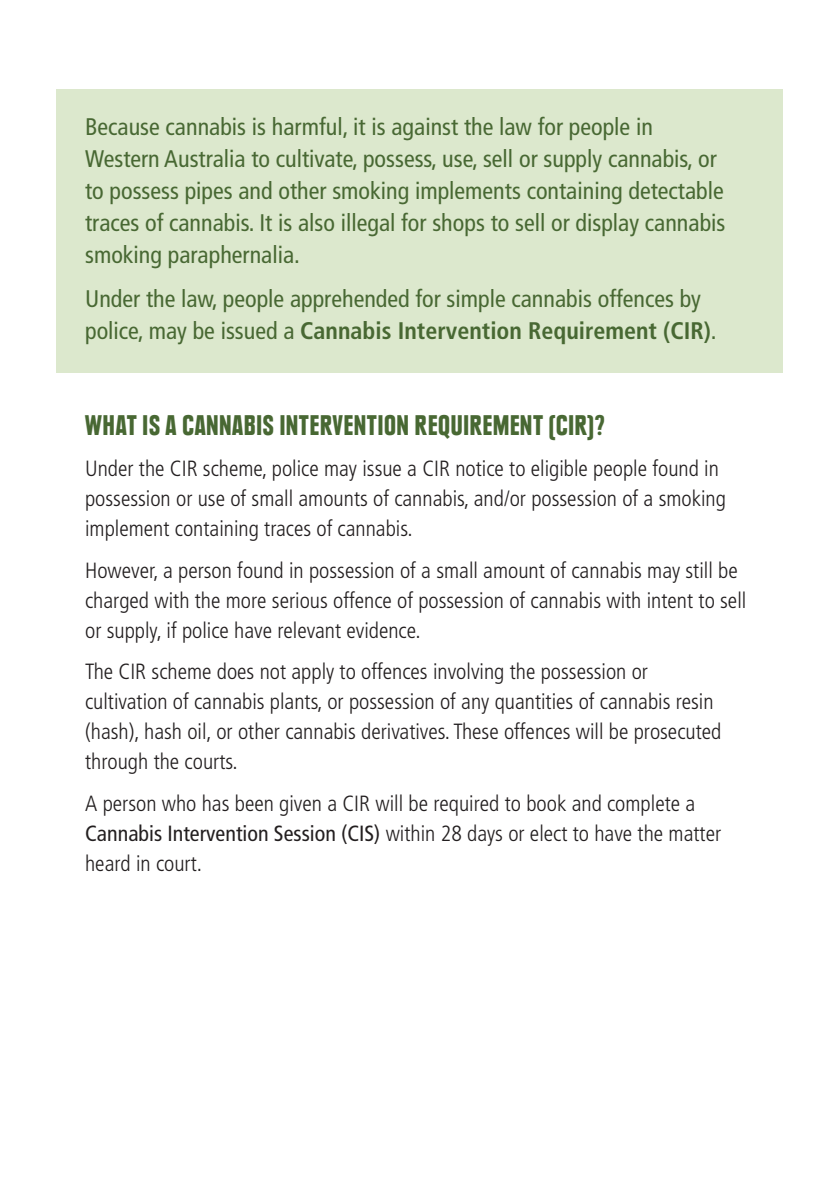
<style>
.page{position:relative;width:840px;height:1191px;background:#fff}
.page>*{position:absolute;margin:0;border:0;box-sizing:border-box;transform-origin:0 0}
.t1{font:900 condensed 28px "Plak LT";letter-spacing:.035em;color:#486833}
.t2{font:condensed 24px/32px "Frutiger LT";color:#486833}
.t3{font:300 condensed 22px/30px "Frutiger LT";color:#231f20}
.s1{font-weight:700}
.s2{font-weight:400}
</style>
<div class="page">
<div style="left:57px;top:89px;width:725px;height:284px;background:#dce8cd"></div>
<p class="t2" style="left:85px;top:112px;width:641px">Because cannabis is harmful, it is against the law for people in Western Australia to cultivate, possess, use, sell or supply cannabis, or to possess pipes and other smoking implements containing detectable traces of cannabis. It is also illegal for shops to sell or display cannabis smoking paraphernalia.</p>
<p class="t2" style="left:85px;top:284px;width:632px">Under the law, people apprehended for simple cannabis offences by police, may be issued a <span class="s1">Cannabis Intervention Requirement (CIR)</span>.</p>
<p class="t1" style="left:85px;top:415px;width:520px">WHAT IS A CANNABIS INTERVENTION REQUIREMENT (CIR)?</p>
<p class="t3" style="left:85px;top:455px;width:642px">Under the CIR scheme, police may issue a CIR notice to eligible people found in possession or use of small amounts of cannabis, and/or possession of a smoking implement containing traces of cannabis.</p>
<p class="t3" style="left:85px;top:556px;width:662px">However, a person found in possession of a small amount of cannabis may still be charged with the more serious offence of possession of cannabis with intent to sell or supply, if police have relevant evidence.</p>
<p class="t3" style="left:85px;top:657px;width:637px">The CIR scheme does not apply to offences involving the possession or cultivation of cannabis plants, or possession of any quantities of cannabis resin (hash), hash oil, or other cannabis derivatives. These offences will be prosecuted through the courts.</p>
<p class="t3" style="left:85px;top:789px;width:637px">A person who has been given a CIR will be required to book and complete a<br><span class="s2">Cannabis Intervention Session (CIS)</span> within 28 days or elect to have the matter heard in court.</p>
</div>
